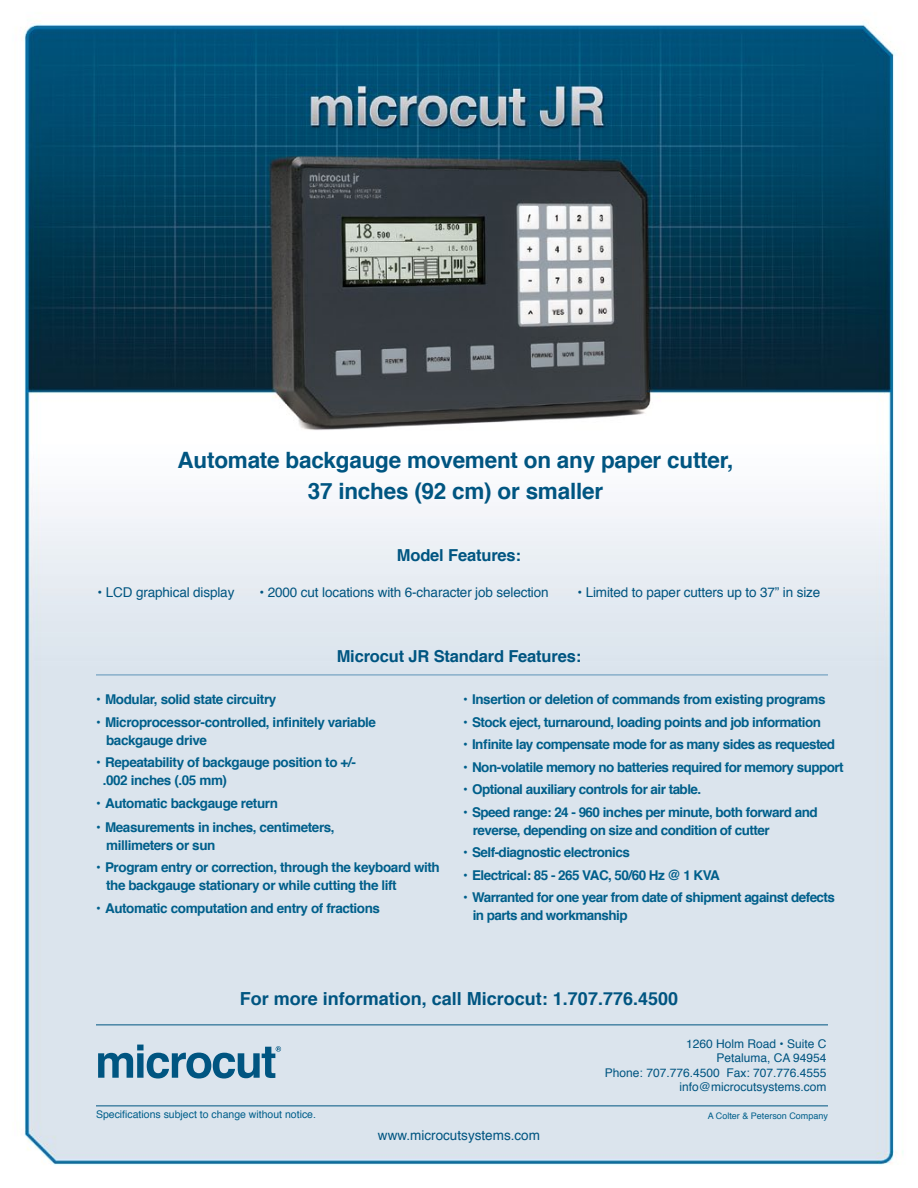
<style>
.page{position:relative;width:918px;height:1188px;background:#fff}
.page>*{position:absolute;margin:0;border:0;box-sizing:border-box;transform-origin:0 0}
.t1{font:700 22.5px/31.5px "Helvetica";letter-spacing:-.01em;color:#005581;text-align:center}
.t2{font:700 18px "Helvetica";color:#005581}
.t3{font:700 16.5px "Helvetica";letter-spacing:-.01em;color:#005581}
.t4{font:700 13.5px/18px "Helvetica";letter-spacing:-.04em;color:#005f8b}
.t5{font:13.5px "Helvetica";letter-spacing:-.01em;color:#005581}
.t6{font:12px/14.4px "Helvetica";color:#005581;text-align:right}
.t7{font:10.5px "Helvetica";color:#005f8b}
.t8{font:9px "Helvetica";color:#005f8b}
</style>
<div class="page">
<img style="left:24px;top:23px;width:880px;height:1142px">
<hr style="left:96px;top:1024px;width:732px;height:1px;background:#005581">
<hr style="left:96px;top:1106px;width:732px;height:1px;background:#005581">
<svg style="left:98px;top:1045px;width:183px;height:34px;background:#80a9c0"></svg>
<hr style="left:96px;top:675px;width:732px;height:1px;background:#5f95b8">
<h1 class="t1" style="left:178px;top:445px;width:557px">Automate backgauge movement on any paper cutter,<br>37 inches (92 cm) or smaller</h1>
<p class="t3" style="left:397px;top:542px;width:126px">Model Features:</p>
<p class="t5" style="left:98px;top:582px;width:138px">• LCD graphical display</p>
<p class="t5" style="left:260px;top:582px;width:291px">• 2000 cut locations with 6-character job selection</p>
<p class="t5" style="left:578px;top:582px;width:244px">• Limited to paper cutters up to 37” in size</p>
<p class="t3" style="left:337px;top:642px;width:246px">Microcut JR Standard Features:</p>
<p class="t4" style="left:96px;top:691px;width:182px">• Modular, solid state circuitry</p>
<p class="t4" style="left:106px;top:713px;width:271px;text-indent:-10px">• Microprocessor-controlled, infinitely variable backgauge drive</p>
<p class="t4" style="left:103px;top:754px;width:255px;text-indent:-7px">• Repeatability of backgauge position to +/- .002 inches (.05 mm)</p>
<p class="t4" style="left:96px;top:794px;width:183px">• Automatic backgauge return</p>
<p class="t4" style="left:106px;top:818px;width:230px;text-indent:-10px">• Measurements in inches, centimeters, millimeters or sun</p>
<p class="t4" style="left:106px;top:859px;width:335px;text-indent:-10px">• Program entry or correction, through the keyboard with the backgauge stationary or while cutting the lift</p>
<p class="t4" style="left:96px;top:899px;width:286px">• Automatic computation and entry of fractions</p>
<p class="t4" style="left:463px;top:691px;width:364px">• Insertion or deletion of commands from existing programs</p>
<p class="t4" style="left:463px;top:713px;width:359px">• Stock eject, turnaround, loading points and job information</p>
<p class="t4" style="left:463px;top:736px;width:374px">• Infinite lay compensate mode for as many sides as requested</p>
<p class="t4" style="left:463px;top:758px;width:382px">• Non-volatile memory no batteries required for memory support</p>
<p class="t4" style="left:463px;top:781px;width:240px">• Optional auxiliary controls for air table.</p>
<p class="t4" style="left:473px;top:803px;width:346px;text-indent:-10px">• Speed range: 24 - 960 inches per minute, both forward and reverse, depending on size and condition of cutter</p>
<p class="t4" style="left:463px;top:844px;width:168px">• Self-diagnostic electronics</p>
<p class="t4" style="left:463px;top:866px;width:258px">• Electrical: 85 - 265 VAC, 50/60 Hz @ 1 KVA</p>
<p class="t4" style="left:473px;top:889px;width:364px;text-indent:-10px">• Warranted for one year from date of shipment against defects in parts and workmanship</p>
<h2 class="t2" style="left:240px;top:984px;width:440px">For more information, call Microcut: 1.707.776.4500</h2>
<p class="t7" style="left:96px;top:1107px;width:222px">Specifications subject to change without notice.</p>
<p class="t5" style="left:378px;top:1124px;width:164px">www.microcutsystems.com</p>
<p class="t6" style="left:605px;top:1037px;width:223px">1260 Holm Road • Suite C<br>Petaluma, CA 94954<br>Phone: 707.776.4500 Fax: 707.776.4555 info@microcutsystems.com</p>
<p class="t8" style="left:708px;top:1109px;width:122px">A Colter &amp; Peterson Company</p>
</div>
